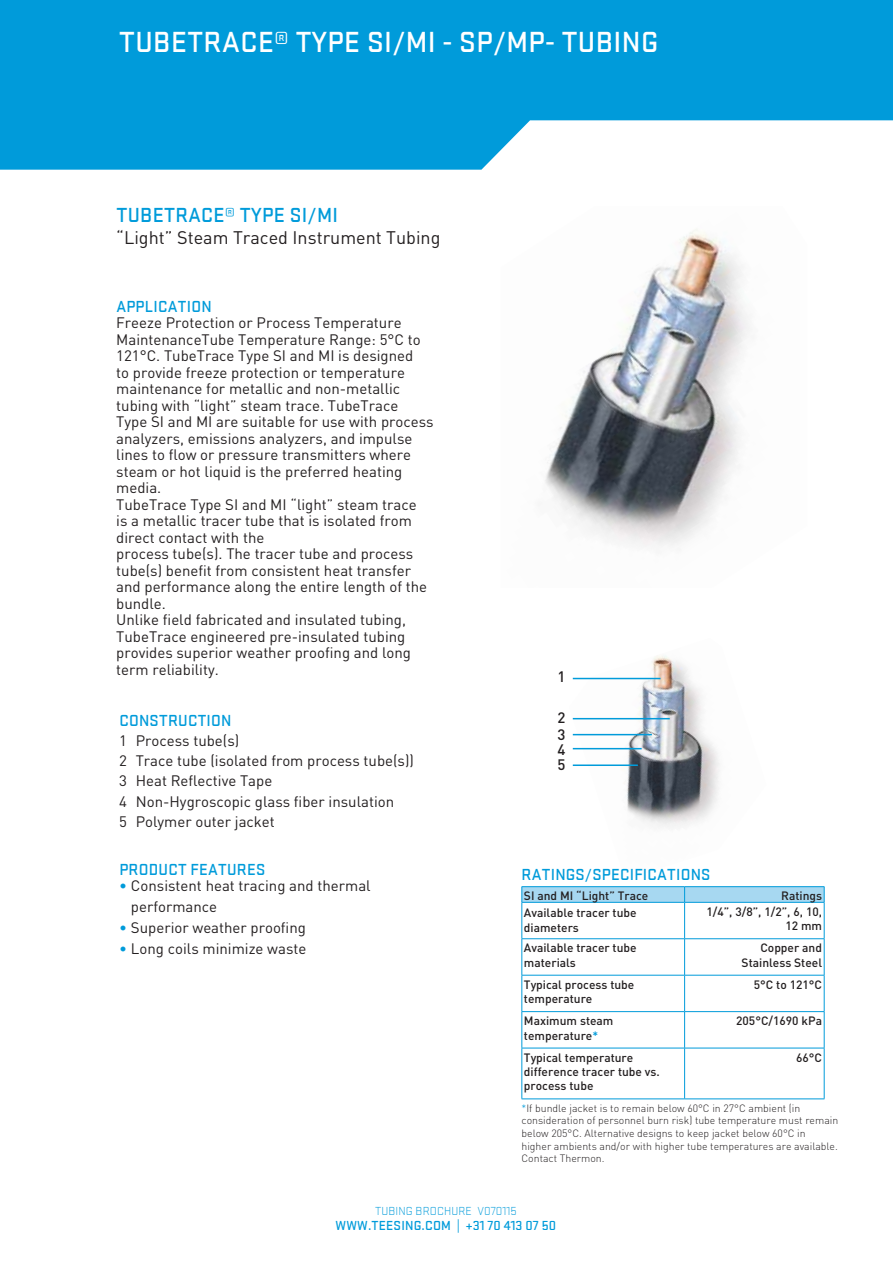
<style>
.page{position:relative;width:893px;height:1263px;background:#fff}
.page>*{position:absolute;margin:0;border:0;box-sizing:border-box;transform-origin:0 0}
.t1{font:500 30px "Stratum 1";letter-spacing:.015em;color:#fff}
.t2{font:500 21px "Stratum 1";letter-spacing:.015em;color:#009bda}
.t3{font:18px "DIN";color:#231f20}
.t4{font:500 16.5px "Stratum 1";letter-spacing:.015em;color:#009bda}
.t5{font:15px/16.5px "DIN";color:#231f20}
.t6{font:500 15px/17.2px "DIN";color:#231f20}
.t7{font:500 13.5px "Stratum 1";letter-spacing:.015em;color:#009bda}
.t8{font:500 12px/14.4px "DIN";color:#231f20}
.t9{font:300 12px "Stratum 1";letter-spacing:.015em;color:#009bda}
.t10{font:300 10.5px/12.6px "DIN";color:#231f20}
.s1{color:#009bda}
</style>
<div class="page">
<svg style="left:0;top:0;width:893px;height:170px;fill:#009bda"></svg>
<img style="left:572px;top:656px;width:148px;height:171px">
<hr style="left:573px;top:678px;width:87px;height:1px;background:#009bda">
<hr style="left:573px;top:734px;width:79px;height:1px;background:#009bda">
<hr style="left:573px;top:748px;width:69px;height:1px;background:#009bda">
<hr style="left:573px;top:764px;width:65px;height:2px;background:#009bda">
<hr style="left:573px;top:718px;width:97px;height:1px;background:#009bda">
<hr style="left:521px;top:886px;width:164px;height:1px;background:#009bda">
<hr style="left:685px;top:886px;width:139px;height:1px;background:#009bda">
<svg style="left:521px;top:887px;width:304px;height:15px"></svg>
<hr style="left:521px;top:903px;width:1px;height:35px;background:#009bda">
<hr style="left:521px;top:939px;width:1px;height:36px;background:#009bda">
<hr style="left:521px;top:975px;width:1px;height:36px;background:#009bda">
<hr style="left:521px;top:1012px;width:1px;height:36px;background:#009bda">
<hr style="left:521px;top:1048px;width:1px;height:50px;background:#009bda">
<hr style="left:521px;top:902px;width:164px;height:1px;background:#009bda">
<hr style="left:685px;top:902px;width:139px;height:1px;background:#009bda">
<hr style="left:684px;top:903px;width:1px;height:35px;background:#009bda">
<hr style="left:824px;top:903px;width:1px;height:35px;background:#009bda">
<hr style="left:684px;top:939px;width:1px;height:36px;background:#009bda">
<hr style="left:824px;top:939px;width:1px;height:36px;background:#009bda">
<hr style="left:684px;top:975px;width:1px;height:36px;background:#009bda">
<hr style="left:824px;top:975px;width:1px;height:36px;background:#009bda">
<hr style="left:684px;top:1012px;width:1px;height:36px;background:#009bda">
<hr style="left:824px;top:1012px;width:1px;height:36px;background:#009bda">
<hr style="left:684px;top:1048px;width:1px;height:50px;background:#009bda">
<hr style="left:824px;top:1048px;width:1px;height:50px;background:#009bda">
<hr style="left:521px;top:938px;width:164px;height:1px;background:#009bda">
<hr style="left:685px;top:938px;width:139px;height:1px;background:#009bda">
<hr style="left:521px;top:975px;width:164px;height:1px;background:#009bda">
<hr style="left:685px;top:975px;width:139px;height:1px;background:#009bda">
<hr style="left:521px;top:1011px;width:164px;height:1px;background:#009bda">
<hr style="left:685px;top:1011px;width:139px;height:1px;background:#009bda">
<hr style="left:521px;top:1048px;width:164px;height:1px;background:#009bda">
<hr style="left:685px;top:1048px;width:139px;height:1px;background:#009bda">
<hr style="left:521px;top:1098px;width:164px;height:1px;background:#009bda">
<hr style="left:685px;top:1098px;width:139px;height:1px;background:#009bda">
<img style="left:545px;top:229px;width:205px;height:318px">
<h1 class="t1" style="left:119px;top:25px;width:540px">TUBETRACE® TYPE SI/MI - SP/MP- TUBING</h1>
<h2 class="t2" style="left:116px;top:204px;width:223px">TUBETRACE® TYPE SI/MI</h2>
<p class="t3" style="left:116px;top:226px;width:326px">“Light” Steam Traced Instrument Tubing</p>
<p class="t4" style="left:116px;top:297px;width:97px">APPLICATION</p>
<p class="t5" style="left:116px;top:314px;width:319px">Freeze Protection or Process Temperature MaintenanceTube Temperature Range: 5°C to 121°C. TubeTrace Type SI and MI is designed<br>to provide freeze protection or temperature maintenance for metallic and non-metallic tubing with “light” steam trace. TubeTrace<br>Type SI and MI are suitable for use with process analyzers, emissions analyzers, and impulse lines to flow or pressure transmitters where steam or hot liquid is the preferred heating media.<br>TubeTrace Type SI and MI “light” steam trace<br>is a metallic tracer tube that is isolated from direct contact with the<br>process tube(s). The tracer tube and process tube(s) benefit from consistent heat transfer and performance along the entire length of the bundle.<br>Unlike field fabricated and insulated tubing, TubeTrace engineered pre-insulated tubing provides superior weather proofing and long term reliability.</p>
<p class="t4" style="left:119px;top:711px;width:114px">CONSTRUCTION</p>
<p class="t5" style="left:119px;top:730px;width:296px;line-height:20.2px">1 Process tube(s)<br>2 Trace tube (isolated from process tube(s))<br>3 Heat Reflective Tape<br>4 Non-Hygroscopic glass fiber insulation<br>5 Polymer outer jacket</p>
<p class="t4" style="left:119px;top:860px;width:147px">PRODUCT FEATURES</p>
<p class="t5" style="left:131px;top:875px;width:241px;line-height:21px;text-indent:-12px"><span class="s1">•</span> Consistent heat tracing and thermal performance</p>
<p class="t5" style="left:119px;top:919px;width:188px"><span class="s1">•</span> Superior weather proofing</p>
<p class="t5" style="left:119px;top:940px;width:189px"><span class="s1">•</span> Long coils minimize waste</p>
<p class="t6" style="left:557px;top:667px;width:9px">1</p>
<p class="t6" style="left:557px;top:708px;width:9px">2<br>3</p>
<p class="t6" style="left:557px;top:742px;width:9px;line-height:15px">4<br>5</p>
<p class="t4" style="left:522px;top:866px;width:190px">RATINGS/SPECIFICATIONS</p>
<p class="t8" style="left:524px;top:888px;width:126px">SI and MI “Light” Trace</p>
<p class="t8" style="left:781px;top:888px;width:42px">Ratings</p>
<p class="t8" style="left:524px;top:905px;width:114px">Available tracer tube diameters</p>
<p class="t8" style="left:706px;top:904px;width:117px;text-align:right">1/4”, 3/8”, 1/2”, 6, 10,<br>12 mm</p>
<p class="t8" style="left:524px;top:940px;width:114px">Available tracer tube materials</p>
<p class="t8" style="left:742px;top:940px;width:82px;text-align:right">Copper and<br>Stainless Steel</p>
<p class="t8" style="left:524px;top:977px;width:112px">Typical process tube temperature</p>
<p class="t8" style="left:754px;top:977px;width:70px">5°C to 121°C</p>
<p class="t8" style="left:524px;top:1013px;width:91px">Maximum steam temperature<span class="s1">*</span></p>
<p class="t8" style="left:736px;top:1013px;width:87px">205°C/1690 kPa</p>
<p class="t8" style="left:524px;top:1050px;width:137px">Typical temperature difference tracer tube vs. process tube</p>
<p class="t8" style="left:796px;top:1050px;width:27px">66°C</p>
<p class="t10" style="left:521px;top:1101px;width:318px"><span class="s1">*</span>If bundle jacket is to remain below 60°C in 27°C ambient (in consideration of personnel burn risk) tube temperature must remain below 205°C. Alternative designs to keep jacket below 60°C in<br>higher ambients and/or with higher tube temperatures are available.<br>Contact Thermon.</p>
<p class="t9" style="left:375px;top:1204px;width:143px">TUBING BROCHURE V070115</p>
<p class="t7" style="left:336px;top:1218px;width:222px">WWW.TEESING.COM | +31 70 413 07 50</p>
</div>
